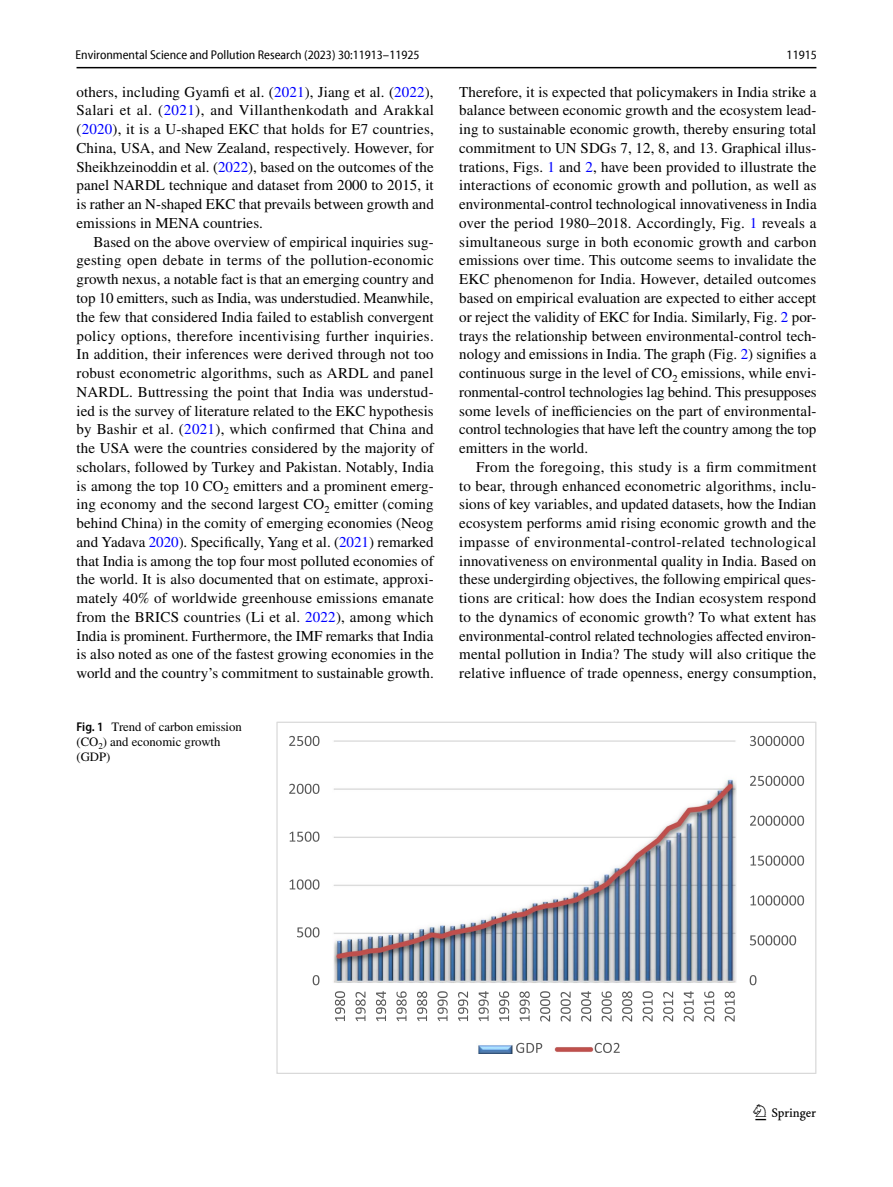
<style>
.page{position:relative;width:893px;height:1187px;background:#fff}
.page>*{position:absolute;margin:0;border:0;box-sizing:border-box;transform-origin:0 0}
.t1{font:22.5px "Springnew Regular 3";color:#000}
.t2{font:15px/18.8px "STIX";letter-spacing:.005em;color:#000;text-align:justify}
.t3{font:semi-condensed 12.75px "Myriad Pro Unic";color:#000}
.t4{font:12.75px/15px "STIX";color:#000}
.s1{color:#00f}
.s2{font-family:"Myriad Pro";font-weight:600;font-stretch:semi-condensed}
</style>
<div class="page">
<hr style="left:77px;top:67px;width:739px;height:1px;background:#000">
<svg style="left:276px;top:721px;width:540px;height:352px"></svg>
<p class="t3" style="left:76px;top:50px;width:346px">Environmental Science and Pollution Research (2023) 30:11913–11925</p>
<p class="t3" style="left:787px;top:50px;width:32px">11915</p>
<p class="t2" style="left:77px;top:83px;width:359px">others, including Gyamfi et al. (<span class="s1">2021</span>), Jiang et al. (<span class="s1">2022</span>), Salari et al. (<span class="s1">2021</span>), and Villanthenkodath and Arakkal (<span class="s1">2020</span>), it is a U-shaped EKC that holds for E7 countries, China, USA, and New Zealand, respectively. However, for Sheikhzeinoddin et al. (<span class="s1">2022</span>), based on the outcomes of the panel NARDL technique and dataset from 2000 to 2015, it is rather an N-shaped EKC that prevails between growth and emissions in MENA countries.</p>
<p class="t2" style="left:77px;top:233px;width:359px;text-indent:17px">Based on the above overview of empirical inquiries sug&shy;gesting open debate in terms of the pollution-economic growth nexus, a notable fact is that an emerging country and top 10 emitters, such as India, was understudied. Meanwhile, the few that considered India failed to establish convergent policy options, therefore incentivising further inquiries.<br>In addition, their inferences were derived through not too robust econometric algorithms, such as ARDL and panel NARDL. Buttressing the point that India was understud&shy;ied is the survey of literature related to the EKC hypothesis by Bashir et al. (<span class="s1">2021</span>), which confirmed that China and the USA were the countries considered by the majority of scholars, followed by Turkey and Pakistan. Notably, India is among the top 10 CO<sub>2</sub> emitters and a prominent emerg&shy;ing economy and the second largest CO<sub>2</sub> emitter (coming behind China) in the comity of emerging economies (Neog and Yadava <span class="s1">2020</span>). Specifically, Yang et al. (<span class="s1">2021</span>) remarked that India is among the top four most polluted economies of the world. It is also documented that on estimate, approxi&shy;mately 40% of worldwide greenhouse emissions emanate from the BRICS countries (Li et al. <span class="s1">2022</span>), among which India is prominent. Furthermore, the IMF remarks that India is also noted as one of the fastest growing economies in the world and the country’s commitment to sustainable growth.</p>
<p class="t4" style="left:77px;top:720px;width:167px"><span class="s2">Fig. 1</span> Trend of carbon emission (CO<sub>2</sub>) and economic growth (GDP)</p>
<p class="t2" style="left:459px;top:83px;width:359px">Therefore, it is expected that policymakers in India strike a balance between economic growth and the ecosystem lead&shy;ing to sustainable economic growth, thereby ensuring total commitment to UN SDGs 7, 12, 8, and 13. Graphical illus&shy;trations, Figs. <span class="s1">1</span> and <span class="s1">2</span>, have been provided to illustrate the interactions of economic growth and pollution, as well as environmental-control technological innovativeness in India over the period 1980–2018. Accordingly, Fig. <span class="s1">1</span> reveals a simultaneous surge in both economic growth and carbon emissions over time. This outcome seems to invalidate the EKC phenomenon for India. However, detailed outcomes based on empirical evaluation are expected to either accept or reject the validity of EKC for India. Similarly, Fig. <span class="s1">2</span> por&shy;trays the relationship between environmental-control tech&shy;nology and emissions in India. The graph (Fig. <span class="s1">2</span>) signifies a continuous surge in the level of CO<sub>2</sub> emissions, while envi&shy;ronmental-control technologies lag behind. This presupposes some levels of inefficiencies on the part of environmental&shy;control technologies that have left the country among the top emitters in the world.</p>
<p class="t2" style="left:459px;top:458px;width:359px;text-indent:17px">From the foregoing, this study is a firm commitment to bear, through enhanced econometric algorithms, inclu&shy;sions of key variables, and updated datasets, how the Indian ecosystem performs amid rising economic growth and the impasse of environmental-control-related technological innovativeness on environmental quality in India. Based on these undergirding objectives, the following empirical ques&shy;tions are critical: how does the Indian ecosystem respond to the dynamics of economic growth? To what extent has environmental-control related technologies affected environ&shy;mental pollution in India? The study will also critique the relative influence of trade openness, energy consumption,</p>
<h1 class="t1" style="left:755px;top:1104px;width:62px">1 3</h1>
</div>
